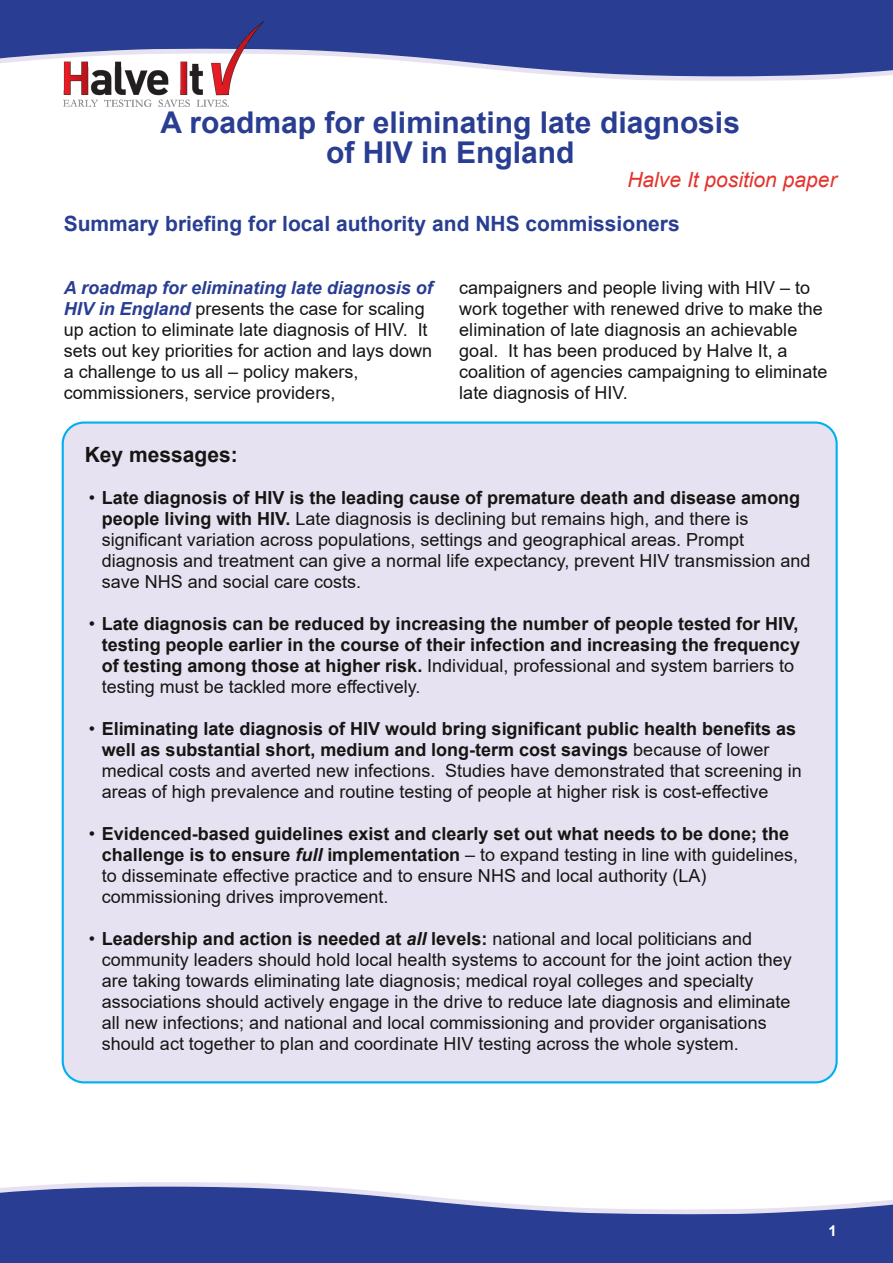
<style>
.page{position:relative;width:893px;height:1263px;background:#fff}
.page>*{position:absolute;margin:0;border:0;box-sizing:border-box;transform-origin:0 0}
.t1{font:700 30px/30px "Arial";color:#293e92;text-align:center}
.t2{font:700 21px "Arial";color:#293e92}
.t3{font:italic 21px "Arial";color:#e5322c}
.t4{font:700 21px "Arial";color:#171513}
.t5{font:18px/21px "Arial";color:#171513}
.t6{font:700 18px/21px "Arial";color:#171513}
.t7{font:700 15px "Arial";color:#fff}
.s1{font-weight:700;font-style:italic;color:#293e92}
.s2{font-weight:700}
.s3{font-weight:400}
.s4{font-weight:700;font-style:italic}
</style>
<div class="page">
<svg style="left:33px;top:1182px;width:271px;height:4px"></svg>
<svg style="left:0;top:1186px;width:893px;height:77px;background:#5061a6"></svg>
<svg style="left:63px;top:76px;width:811px;height:5px"></svg>
<svg style="left:0;top:0;width:893px;height:76px;background:#42549f"></svg>
<img style="left:64px;top:21px;width:202px;height:85px">
<div style="left:63px;top:423px;width:774px;height:659px;background:#e6e2f1;border-radius:21px"></div>
<h1 class="t1" style="left:160px;top:108px;width:581px">A roadmap for eliminating late diagnosis of HIV in England</h1>
<p class="t3" style="left:627px;top:168px;width:211px">Halve It position paper</p>
<p class="t2" style="left:64px;top:212px;width:617px">Summary briefing for local authority and NHS commissioners</p>
<p class="t5" style="left:64px;top:277px;width:370px"><span class="s1">A roadmap for eliminating late diagnosis of HIV in England</span> presents the case for scaling up action to eliminate late diagnosis of HIV. It sets out key priorities for action and lays down a challenge to us all – policy makers, commissioners, service providers,</p>
<p class="t5" style="left:459px;top:277px;width:370px">campaigners and people living with HIV – to work together with renewed drive to make the elimination of late diagnosis an achievable goal. It has been produced by Halve It, a coalition of agencies campaigning to eliminate late diagnosis of HIV.</p>
<p class="t4" style="left:85px;top:443px;width:155px">Key messages:</p>
<p class="t5" style="left:102px;top:487px;width:710px;text-indent:-13px">• <span class="s2">Late diagnosis of HIV is the leading cause of premature death and disease among people living with HIV.</span> Late diagnosis is declining but remains high, and there is significant variation across populations, settings and geographical areas. Prompt diagnosis and treatment can give a normal life expectancy, prevent HIV transmission and save NHS and social care costs.</p>
<p class="t6" style="left:102px;top:613px;width:700px;text-indent:-13px"><span class="s3">•</span> Late diagnosis can be reduced by increasing the number of people tested for HIV, testing people earlier in the course of their infection and increasing the frequency of testing among those at higher risk. <span class="s3">Individual, professional and system barriers to testing must be tackled more effectively.</span></p>
<p class="t5" style="left:102px;top:718px;width:702px;text-indent:-13px">• <span class="s2">Eliminating late diagnosis of HIV would bring significant public health benefits as well as substantial short, medium and long-term cost savings</span> because of lower medical costs and averted new infections. Studies have demonstrated that screening in areas of high prevalence and routine testing of people at higher risk is cost-effective</p>
<p class="t5" style="left:102px;top:823px;width:698px;text-indent:-13px">• <span class="s2">Evidenced-based guidelines exist and clearly set out what needs to be done; the challenge is to ensure</span> <span class="s4">full</span> <span class="s2">implementation</span> – to expand testing in line with guidelines, to disseminate effective practice and to ensure NHS and local authority (LA) commissioning drives improvement.</p>
<p class="t5" style="left:102px;top:928px;width:692px;text-indent:-13px">• <span class="s2">Leadership and action is needed at</span> <span class="s4">all</span> <span class="s2">levels:</span> national and local politicians and community leaders should hold local health systems to account for the joint action they are taking towards eliminating late diagnosis; medical royal colleges and specialty associations should actively engage in the drive to reduce late diagnosis and eliminate all new infections; and national and local commissioning and provider organisations should act together to plan and coordinate HIV testing across the whole system.</p>
<p class="t7" style="left:828px;top:1222px;width:10px">1</p>
</div>
